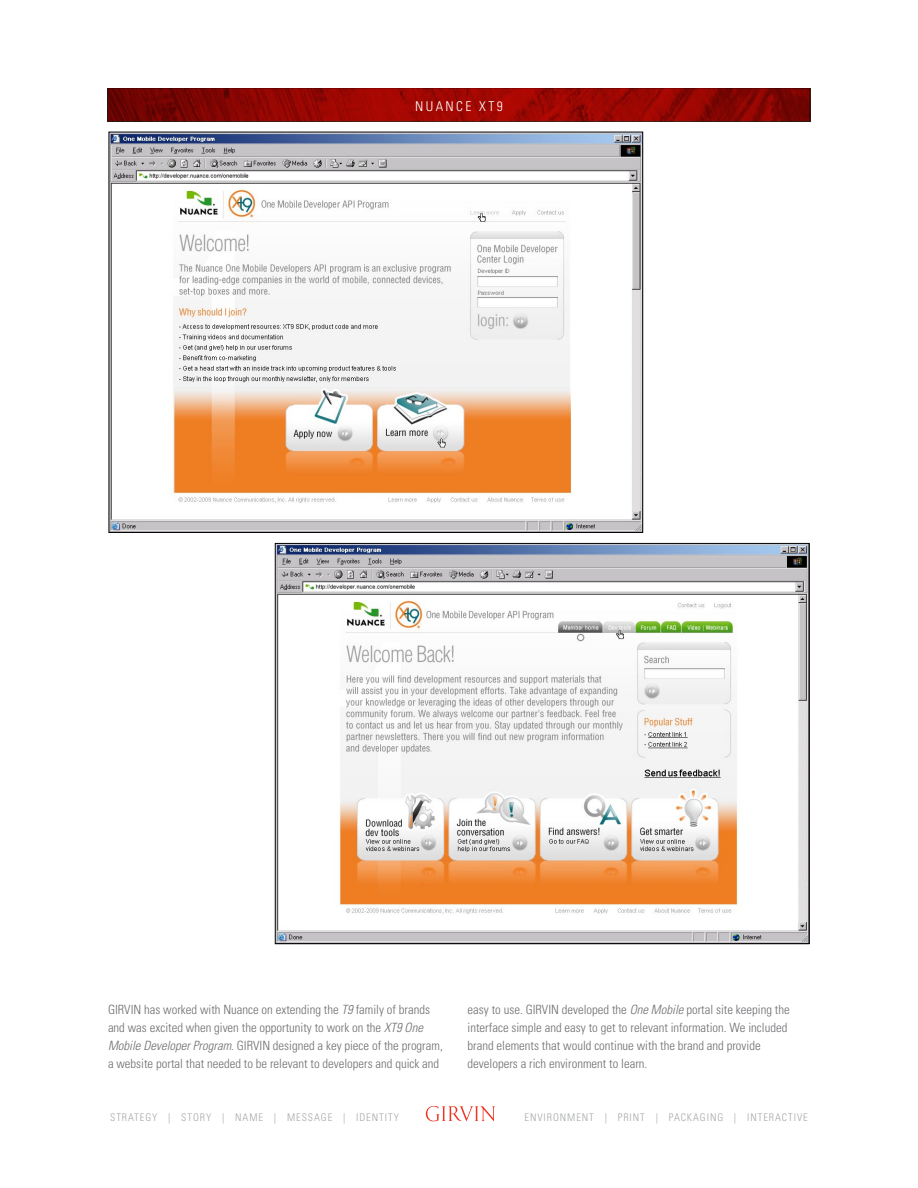
<style>
.page{position:relative;width:918px;height:1188px;background:#fff}
.page>*{position:absolute;margin:0;border:0;box-sizing:border-box;transform-origin:0 0}
.t1{font:300 condensed 13.5px "Univers";color:#fff}
.t2{font:300 condensed 12.75px/18px "Univers";color:#6d6e71}
.t3{font:300 condensed 10.5px "Univers";letter-spacing:.09em;color:#8f9194}
.s1{font-style:italic}
</style>
<div class="page">
<svg style="left:108px;top:88px;width:702px;height:33px;background:#8e0501"></svg>
<svg style="left:426px;top:1106px;width:69px;height:15px"></svg>
<img style="left:277px;top:545px;width:530px;height:397px">
<img style="left:111px;top:134px;width:530px;height:397px">
<p class="t1" style="left:415px;top:98px;width:21px">Nuan</p>
<p class="t1" style="left:456px;top:98px;width:48px">ce xt 9</p>
<p class="t2" style="left:108px;top:1000px;width:336px">GIRVIN has worked with Nuance on extending the <span class="s1">T9</span> family of brands and was excited when given the opportunity to work on the <span class="s1">XT9 One Mobile Developer Program</span>. GIRVIN designed a key piece of the program, a website portal that needed to be relevant to developers and quick and</p>
<p class="t2" style="left:468px;top:1000px;width:324px">easy to use. GIRVIN developed the <span class="s1">One Mobile</span> portal site keeping the interface simple and easy to get to relevant information. We included brand elements that would continue with the brand and provide developers a rich environment to learn.</p>
<p class="t3" style="left:110px;top:1111px;width:290px">Strategy | Story | Name | Message | Identity</p>
<p class="t3" style="left:524px;top:1111px;width:285px">Envi ronment | Print | Packaging | Interactive</p>
</div>
